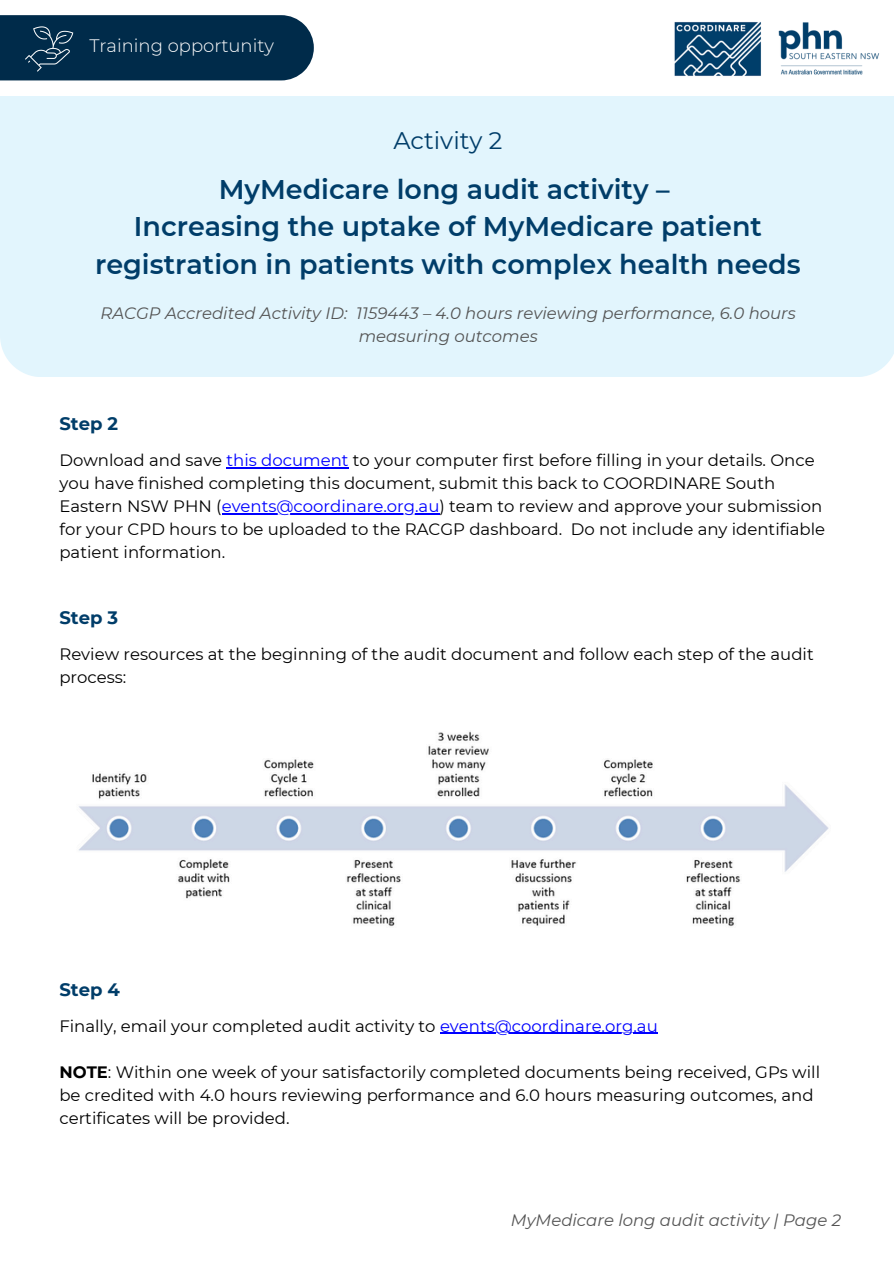
<style>
.page{position:relative;width:894px;height:1264px;background:#fff}
.page>*{position:absolute;margin:0;border:0;box-sizing:border-box;transform-origin:0 0}
.t1{font:600 27px/37.7px "Montserrat";color:#003d69;text-align:center}
.t2{font:24px "Montserrat";color:#003d69}
.t3{font:300 18px "Montserrat";color:#fff}
.t4{font:700 18px "Montserrat";color:#003d69}
.t5{font:16.5px/23px "Montserrat";color:#000}
.t6{font:italic 16.5px/22.5px "Montserrat";color:#545454;text-align:center}
.s1{color:#00f}
.s2{font-weight:700}
</style>
<div class="page">
<div style="left:0;top:211px;width:893px;height:166px;background:#e2f5fd"></div>
<img style="left:674px;top:22px;width:205px;height:54px">
<div style="left:0;top:15px;width:314px;height:65px;background:#002b4a"></div>
<div style="left:0;top:96px;width:893px;height:115px;background:#e2f5fd"></div>
<hr style="left:226px;top:467px;width:122px;height:1px;background:#00f">
<hr style="left:222px;top:513px;width:217px;height:1px;background:#00f">
<hr style="left:440px;top:1032px;width:217px;height:2px;background:#00f">
<img style="left:22px;top:18px;width:55px;height:55px">
<img style="left:79px;top:731px;width:750px;height:196px">
<h3 class="t3" style="left:89px;top:35px;width:186px">Training opportunity</h3>
<h3 class="t2" style="left:393px;top:125px;width:110px">Activity 2</h3>
<p class="t1" style="left:95px;top:170px;width:707px">MyMedicare long audit activity –<br>Increasing the uptake of MyMedicare patient registration in patients with complex health needs</p>
<p class="t6" style="left:100px;top:302px;width:696px">RACGP Accredited Activity ID: 1159443 – 4.0 hours reviewing performance, 6.0 hours measuring outcomes</p>
<p class="t4" style="left:59px;top:412px;width:60px">Step 2</p>
<p class="t5" style="left:59px;top:448px;width:764px">Download and save <span class="s1">this document</span> to your computer first before filling in your details. Once you have finished completing this document, submit this back to COORDINARE South<br>Eastern NSW PHN (<span class="s1">events@coordinare.org.au</span>) team to review and approve your submission</p>
<p class="t5" style="left:59px;top:517px;width:767px">for your CPD hours to be uploaded to the RACGP dashboard. Do not include any identifiable patient information.</p>
<p class="t4" style="left:59px;top:606px;width:60px">Step 3</p>
<p class="t5" style="left:59px;top:642px;width:755px">Review resources at the beginning of the audit document and follow each step of the audit process:</p>
<p class="t4" style="left:59px;top:978px;width:62px">Step 4</p>
<p class="t5" style="left:59px;top:1014px;width:599px">Finally, email your completed audit activity to <span class="s1">events@coordinare.org.au</span></p>
<h2 class="t5" style="left:59px;top:1060px;width:762px"><span class="s2">NOTE</span>: Within one week of your satisfactorily completed documents being received, GPs will</h2>
<h1 class="t5" style="left:59px;top:1083px;width:755px">be credited with 4.0 hours reviewing performance and 6.0 hours measuring outcomes, and certificates will be provided.</h1>
<p class="t6" style="left:510px;top:1208px;width:331px">MyMedicare long audit activity | Page 2</p>
</div>
